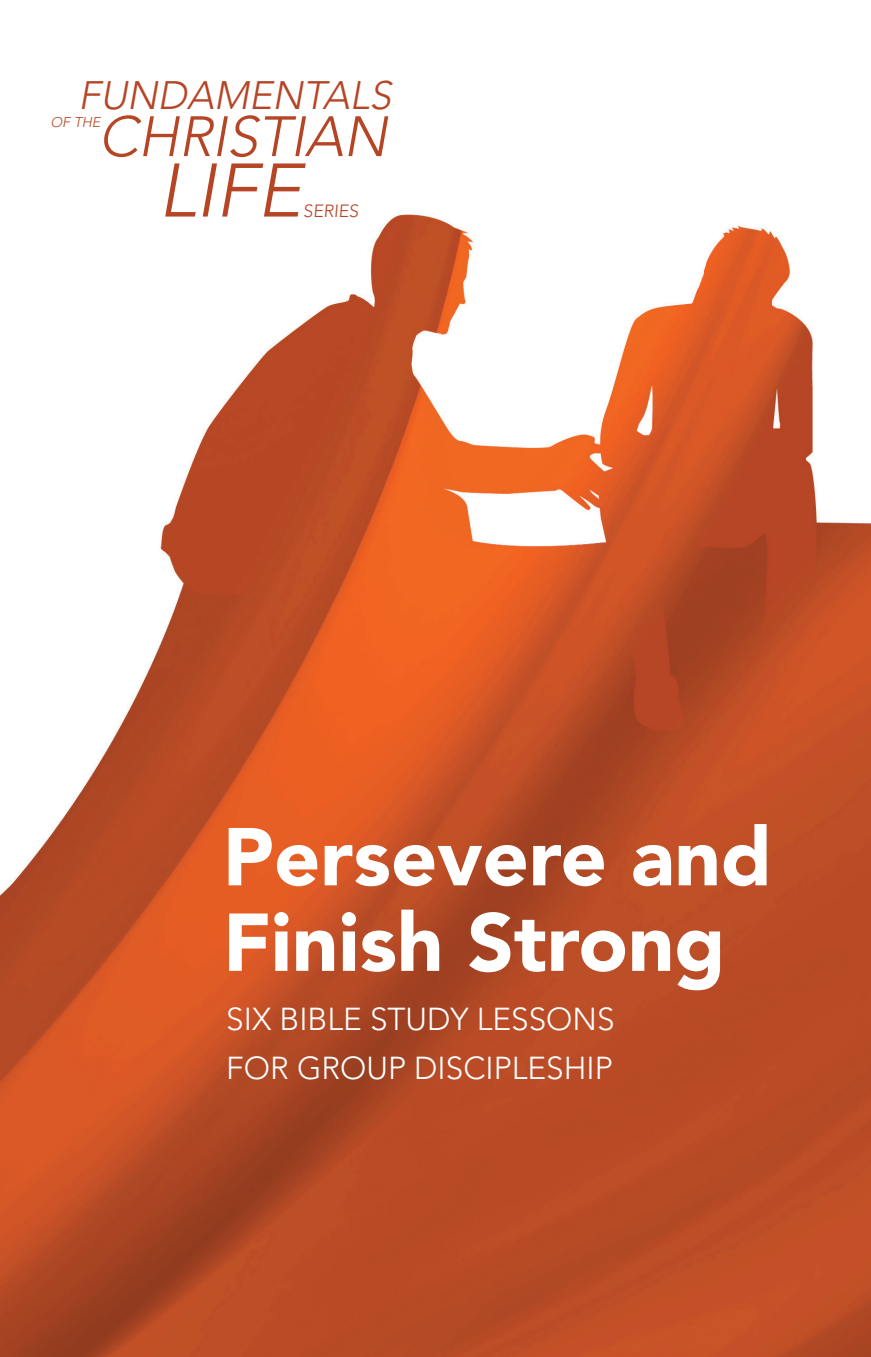
<style>
.page{position:relative;width:871px;height:1357px;background:#fff}
.page>*{position:absolute;margin:0;border:0;box-sizing:border-box;transform-origin:0 0}
.t1{font:900 81px/85.5px "Avenir LT Std";color:#fff}
.t2{font:italic 300 74.92px "Avenir LT Std";color:#b64525}
.t3{font:italic 300 56.25px "Avenir LT Std";color:#b64525}
.t4{font:italic 300 39.38px "Avenir LT Std";color:#b64525}
.t5{font:300 31.5px/49.5px "Avenir LT Std";color:#fff}
.t6{font:300 17.55px "Avenir LT Std";color:#b64525}
.t7{font:italic 300 13.95px "Avenir LT Std";color:#b64525}
</style>
<div class="page">
<img style="left:0;top:214px;width:871px;height:1143px">
<p class="t4" style="left:78px;top:72px;width:309px">FUNDAMENTALS</p>
<h3 class="t3" style="left:98px;top:104px;width:33px">CHRI</h3>
<h3 class="t3" style="left:226px;top:104px;width:65px">STIAN</h3>
<p class="t7" style="left:50px;top:114px;width:34px">OF THE</p>
<h2 class="t2" style="left:158px;top:147px;width:160px">LIFE</h2>
<p class="t6" style="left:303px;top:200px;width:20px">SERIE</p>
<p class="t6" style="left:349px;top:200px;width:13px">S</p>
<h1 class="t1" style="left:223px;top:814px;width:551px">Persevere and<br>Finish Strong</h1>
<p class="t5" style="left:226px;top:994px;width:388px">SIX BIB LE STUDY LESSONS<br>FOR GROUP DISCIPLESHIP</p>
</div>
